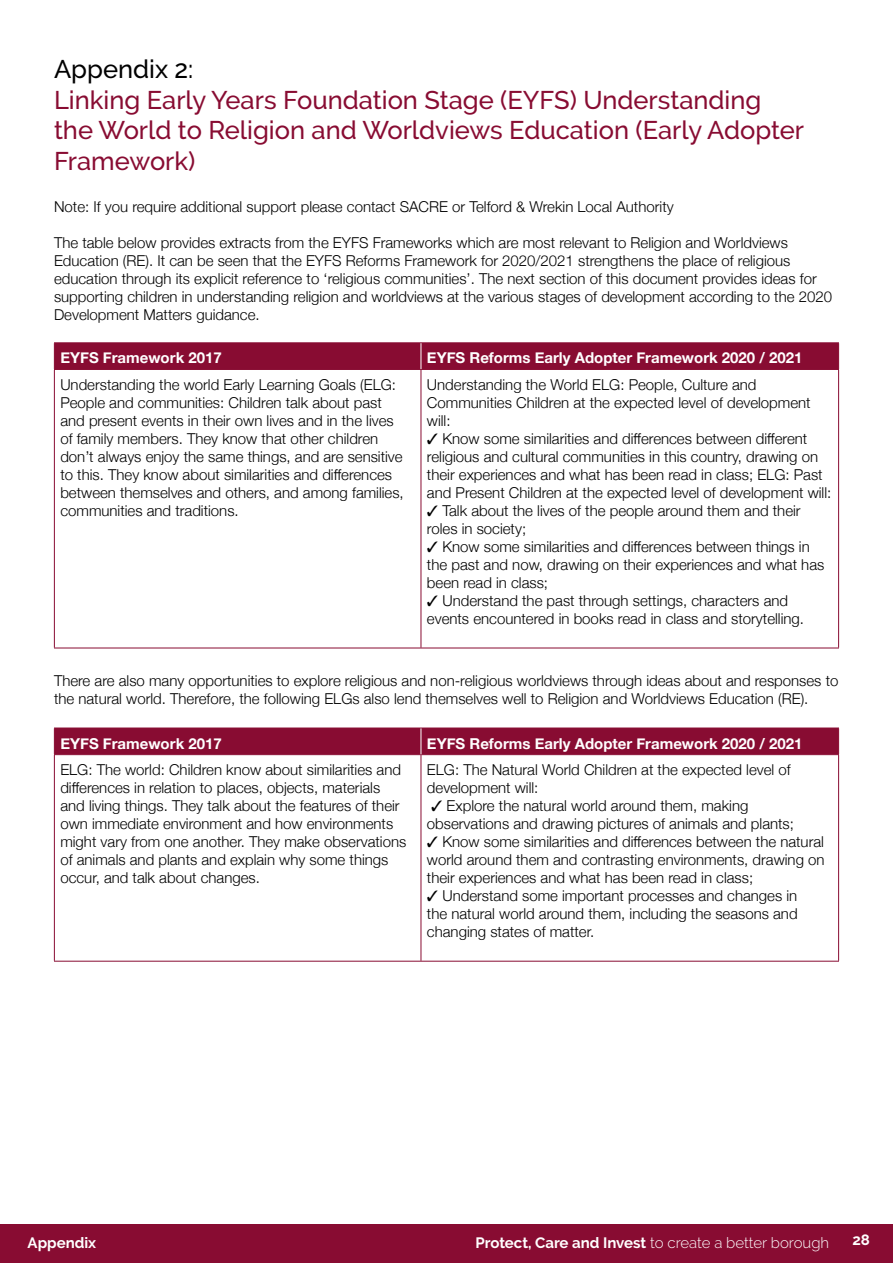
<style>
.page{position:relative;width:893px;height:1263px;background:#fff}
.page>*{position:absolute;margin:0;border:0;box-sizing:border-box;transform-origin:0 0}
.t1{font:500 25.5px/30.6px "Raleway";color:#880c32}
.t2{font:300 15px/18px "Helvetica Neue";color:#000}
.t3{font:700 15px "Helvetica Neue";color:#fff}
.t4{font:300 15px "Raleway";color:#fff}
.t5{font:700 15px "Raleway";color:#fff}
.s1{color:#000}
.s2{font-weight:700}
</style>
<div class="page">
<div style="left:0;top:1224px;width:893px;height:39px;background:#880c32"></div>
<svg style="left:55px;top:370px;width:783px;height:278px"></svg>
<hr style="left:54px;top:342px;width:367px;height:1px;background:#880c32">
<hr style="left:421px;top:342px;width:418px;height:1px;background:#880c32">
<hr style="left:54px;top:369px;width:367px;height:1px;background:#880c32">
<hr style="left:54px;top:370px;width:1px;height:278px;background:#880c32">
<hr style="left:421px;top:369px;width:418px;height:1px;background:#880c32">
<hr style="left:421px;top:370px;width:1px;height:278px;background:#880c32">
<hr style="left:838px;top:370px;width:1px;height:278px;background:#880c32">
<hr style="left:54px;top:648px;width:367px;height:1px;background:#880c32">
<hr style="left:421px;top:648px;width:418px;height:1px;background:#880c32">
<div style="left:54px;top:343px;width:785px;height:26px;background:#880c32"></div>
<svg style="left:55px;top:755px;width:783px;height:206px"></svg>
<hr style="left:54px;top:755px;width:1px;height:206px;background:#880c32">
<hr style="left:421px;top:755px;width:1px;height:206px;background:#880c32">
<hr style="left:838px;top:755px;width:1px;height:206px;background:#880c32">
<hr style="left:54px;top:961px;width:367px;height:1px;background:#880c32">
<hr style="left:421px;top:961px;width:418px;height:1px;background:#880c32">
<div style="left:54px;top:728px;width:785px;height:27px;background:#880c32"></div>
<p class="t1" style="left:54px;top:54px;width:752px"><span class="s1">Appendix 2:<br></span>Linking Early Years Foundation Stage (EYFS) Understanding the World to Religion and Worldviews Education (Early Adopter Framework)</p>
<p class="t2" style="left:54px;top:197px;width:621px">Note: If you require additional support please contact SACRE or Telford &amp; Wrekin Local Authority</p>
<p class="t2" style="left:54px;top:233px;width:779px">The table below provides extracts from the EYFS Frameworks which are most relevant to Religion and Worldviews Education (RE). It can be seen that the EYFS Reforms Framework for 2020/2021 strengthens the place of religious education through its explicit reference to ‘religious communities’. The next section of this document provides ideas for supporting children in understanding religion and worldviews at the various stages of development according to the 2020<br>Development Matters guidance.</p>
<p class="t3" style="left:60px;top:346px;width:163px">EYFS Framework 2017</p>
<p class="t3" style="left:427px;top:346px;width:377px">EYFS Reforms Early Adopter Framework 2020 / 2021</p>
<p class="t2" style="left:60px;top:374px;width:345px">Understanding the world Early Learning Goals (ELG:<br>People and communities: Children talk about past and present events in their own lives and in the lives of family members. They know that other children don’t always enjoy the same things, and are sensitive to this. They know about similarities and differences between themselves and others, and among families, communities and traditions.</p>
<p class="t2" style="left:427px;top:374px;width:385px">Understanding the World ELG: People, Culture and<br>Communities Children at the expected level of development will:</p>
<p class="t2" style="left:427px;top:428px;width:406px">✓ Know some similarities and differences between different religious and cultural communities in this country, drawing on their experiences and what has been read in class; ELG: Past and Present Children at the expected level of development will:</p>
<p class="t2" style="left:427px;top:500px;width:375px">✓ Talk about the lives of the people around them and their roles in society;</p>
<p class="t2" style="left:427px;top:536px;width:399px">✓ Know some similarities and differences between things in the past and now, drawing on their experiences and what has been read in class;</p>
<p class="t2" style="left:427px;top:590px;width:379px">✓ Understand the past through settings, characters and events encountered in books read in class and storytelling.</p>
<p class="t2" style="left:54px;top:670px;width:786px">There are also many opportunities to explore religious and non-religious worldviews through ideas about and responses to the natural world. Therefore, the following ELGs also lend themselves well to Religion and Worldviews Education (RE).</p>
<p class="t3" style="left:60px;top:731px;width:163px">EYFS Framework 2017</p>
<p class="t3" style="left:427px;top:731px;width:377px">EYFS Reforms Early Adopter Framework 2020 / 2021</p>
<p class="t2" style="left:60px;top:760px;width:347px">ELG: The world: Children know about similarities and differences in relation to places, objects, materials and living things. They talk about the features of their own immediate environment and how environments might vary from one another. They make observations of animals and plants and explain why some things occur, and talk about changes.</p>
<p class="t2" style="left:427px;top:760px;width:365px">ELG: The Natural World Children at the expected level of development will:</p>
<p class="t2" style="left:427px;top:796px;width:369px">✓ Explore the natural world around them, making observations and drawing pictures of animals and plants;</p>
<p class="t2" style="left:427px;top:832px;width:399px;text-align:justify">✓ Know some similarities and differences between the natural world around them and contrasting environments, drawing on their experiences and what has been read in class;</p>
<p class="t2" style="left:427px;top:886px;width:372px;text-align:justify">✓ Understand some important processes and changes in the natural world around them, including the seasons and changing states of matter.</p>
<p class="t5" style="left:28px;top:1234px;width:70px">Appendix</p>
<p class="t4" style="left:476px;top:1234px;width:355px"><span class="s2">Protect, Care and Invest</span> to create a better borough</p>
<p class="t5" style="left:852px;top:1231px;width:19px">28</p>
</div>
